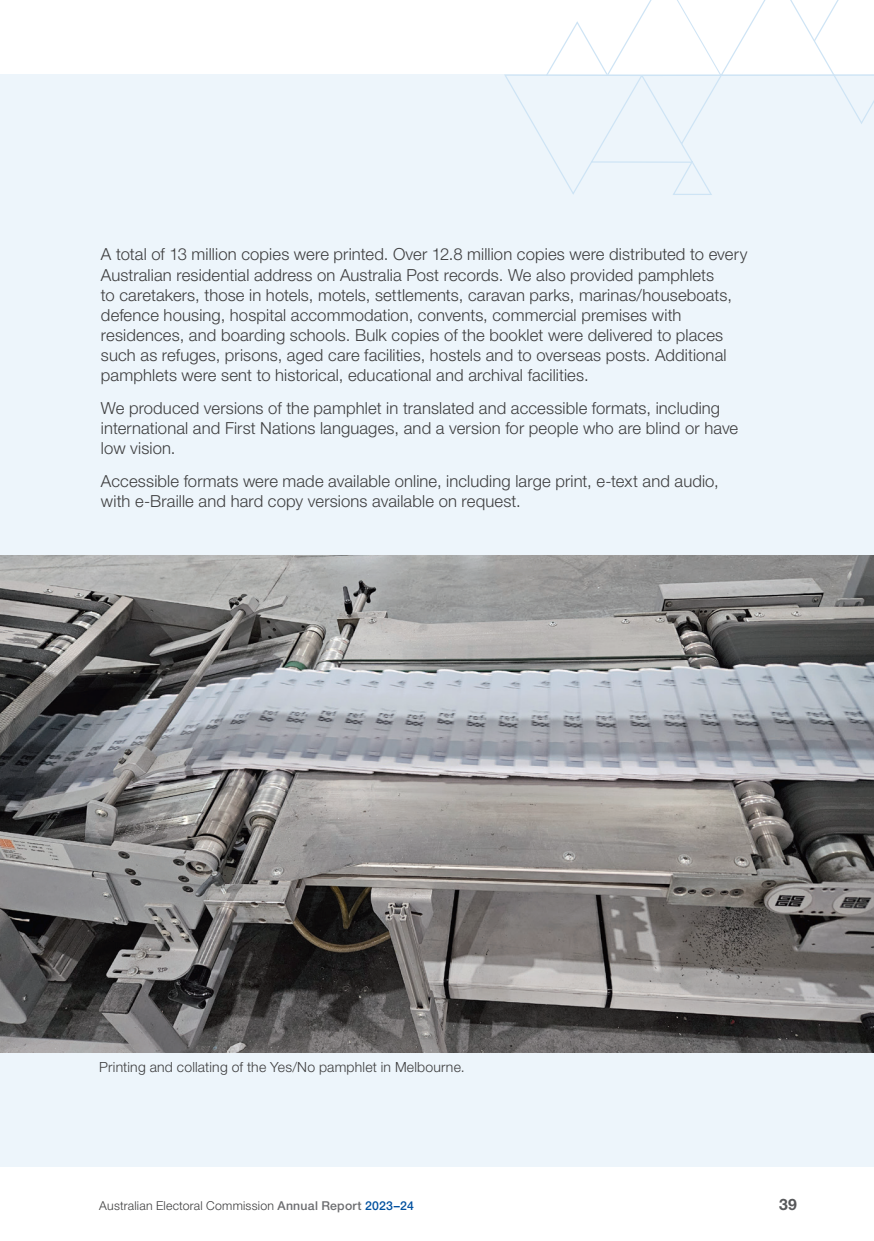
<style>
.page{position:relative;width:874px;height:1241px;background:#fff}
.page>*{position:absolute;margin:0;border:0;box-sizing:border-box;transform-origin:0 0}
.Feature_Body{font:300 16.62px/20.1px "Helvetica Neue LT Std";letter-spacing:.01em;color:#3e3e3f}
.t1{font:700 15.75px "Helvetica Neue LT Std";color:#57585a}
.Feature_Body-2{font:300 14px "Helvetica Neue LT Std";letter-spacing:.015em;color:#3e3e3f}
.t2{font:300 12.25px "Helvetica Neue LT Std";letter-spacing:.02em;color:#3e3e3f}
.s1{font-weight:500;color:#6c6d70}
.s2{font-weight:500;color:#01509f}
</style>
<div class="page">
<div style="left:0;top:74px;width:873px;height:1092px;background:#edf5fb"></div>
<svg style="left:504px;top:74px;width:369px;height:121px"></svg>
<svg style="left:544px;top:0;width:329px;height:77px"></svg>
<img style="left:0;top:556px;width:873px;height:496px">
<p class="Feature_Body" style="left:101px;top:244px;width:647px">A total of 13 million copies were printed. Over 12.8 million copies were distributed to every Australian residential address on Australia Post records. We also provided pamphlets<br>to caretakers, those in hotels, motels, settlements, caravan parks, marinas/houseboats, defence housing, hospital accommodation, convents, commercial premises with residences, and boarding schools. Bulk copies of the booklet were delivered to places such as refuges, prisons, aged care facilities, hostels and to overseas posts. Additional pamphlets were sent to historical, educational and archival facilities.</p>
<p class="Feature_Body" style="left:101px;top:397px;width:638px">We produced versions of the pamphlet in translated and accessible formats, including international and First Nations languages, and a version for people who are blind or have low vision.</p>
<p class="Feature_Body" style="left:101px;top:470px;width:619px">Accessible formats were made available online, including large print, e-text and audio, with e-Braille and hard copy versions available on request.</p>
<p class="Feature_Body-2" style="left:99px;top:1058px;width:367px">Printing and collating of the Yes/No pamphlet in Melbourne.</p>
<p class="t2" style="left:99px;top:1197px;width:316px">Australian Electoral Commission <span class="s1">Annual Report</span> <span class="s2">2023–24</span></p>
<p class="t1" style="left:778px;top:1194px;width:19px">39</p>
</div>
